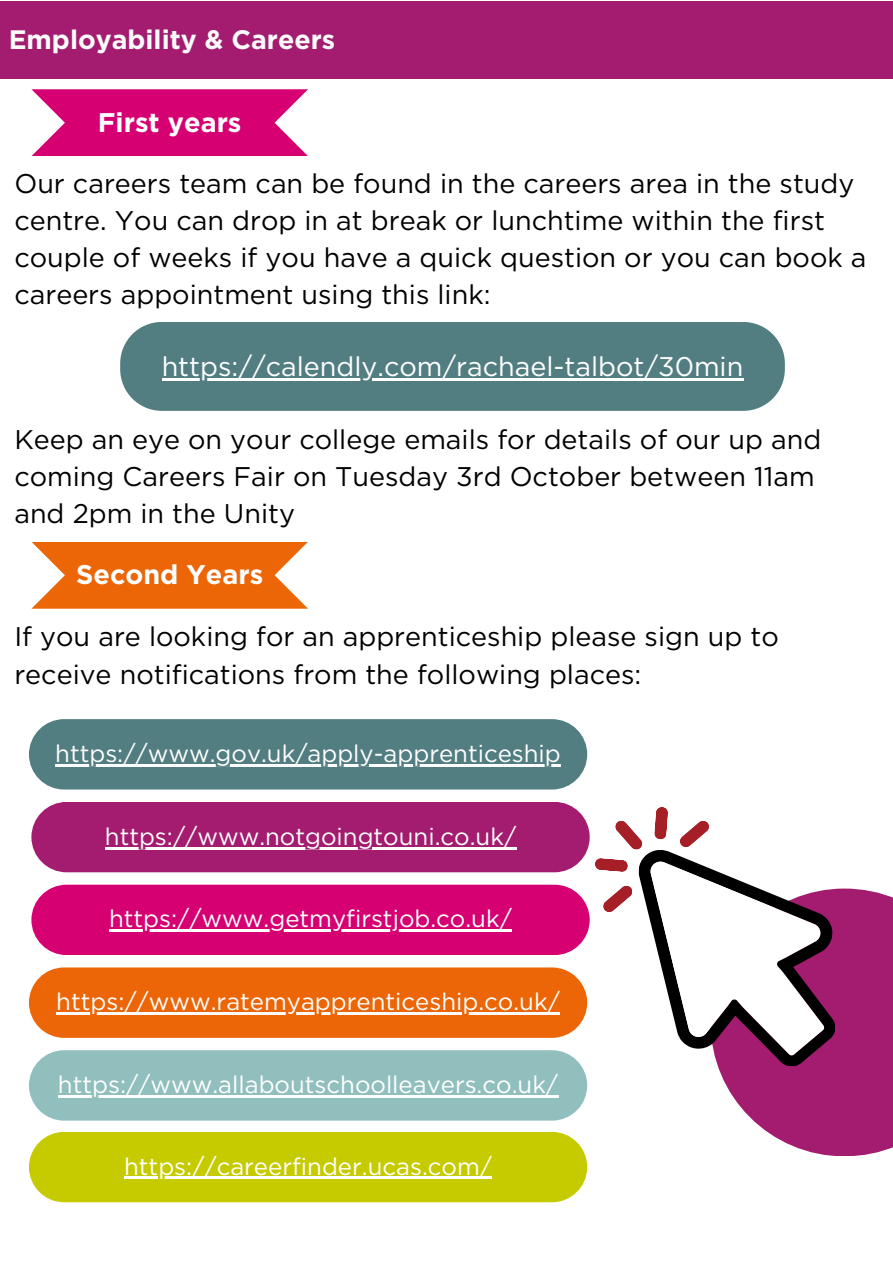
<style>
.page{position:relative;width:893px;height:1264px;background:#fff}
.page>*{position:absolute;margin:0;border:0;box-sizing:border-box;transform-origin:0 0}
.t1{font:27px/37px "Gotham";color:#000}
.t2{font:27px "Gotham";color:#fff}
.t3{font:700 27px "Gotham";color:#fff}
.t4{font:700 26.7px "Gotham";color:#f9fafa}
.t5{font:24px "Gotham";color:#fff}
</style>
<div class="page">
<div style="left:0;top:1px;width:892px;height:77px;background:#a31c70"></div>
<svg style="left:31px;top:89px;width:277px;height:67px;background:#db1f84"></svg>
<div style="left:120px;top:322px;width:664px;height:89px;background:#537e81"></div>
<hr style="left:162px;top:378px;width:581px;height:2px;background:#fff">
<svg style="left:31px;top:542px;width:277px;height:66px;background:#ee7925"></svg>
<div style="left:29px;top:719px;width:558px;height:70px;background:#537e81;border-radius:35px"></div>
<hr style="left:55px;top:764px;width:506px;height:2px;background:#fff">
<div style="left:31px;top:802px;width:558px;height:70px;background:#a31c70;border-radius:35px"></div>
<hr style="left:105px;top:846px;width:411px;height:3px;background:#fff">
<div style="left:31px;top:884px;width:558px;height:71px;background:#d60073;border-radius:35px"></div>
<hr style="left:109px;top:929px;width:403px;height:2px;background:#fff">
<div style="left:29px;top:967px;width:558px;height:70px;background:#ec6607;border-radius:35px"></div>
<hr style="left:56px;top:1012px;width:504px;height:2px;background:#fff">
<div style="left:29px;top:1050px;width:558px;height:70px;background:#90bfbe;border-radius:35px"></div>
<hr style="left:58px;top:1095px;width:500px;height:2px;background:#fff">
<div style="left:29px;top:1131px;width:558px;height:71px;background:#c6cb00;border-radius:35px"></div>
<hr style="left:124px;top:1176px;width:368px;height:3px;background:#fff">
<svg style="left:719px;top:888px;width:173px;height:268px;background:#af3b84"></svg>
<svg style="left:615px;top:821px;width:27px;height:27px"></svg>
<svg style="left:655px;top:807px;width:13px;height:12px"></svg>
<svg style="left:680px;top:821px;width:29px;height:26px"></svg>
<svg style="left:632px;top:848px;width:216px;height:221px;fill:#a31c70"></svg>
<svg style="left:595px;top:858px;width:241px;height:200px"></svg>
<p class="t4" style="left:9px;top:23px;width:328px">Employability &amp; Careers</p>
<p class="t3" style="left:98px;top:106px;width:145px">First years</p>
<p class="t1" style="left:14px;top:165px;width:853px">Our careers team can be found in the careers area in the study centre. You can drop in at break or lunchtime within the first couple of weeks if you have a quick question or you can book a careers appointment using this link:</p>
<p class="t2" style="left:162px;top:350px;width:583px">https://calendly.com/rachael-talbot/30min</p>
<p class="t1" style="left:14px;top:420px;width:808px">Keep an eye on your college emails for details of our up and coming Careers Fair on Tuesday 3rd October between 11am and 2pm in the Unity</p>
<p class="t3" style="left:76px;top:558px;width:188px">Second Years</p>
<p class="t1" style="left:14px;top:618px;width:765px">If you are looking for an apprenticeship please sign up to receive notifications from the following places:</p>
<p class="t5" style="left:55px;top:738px;width:507px">https://www.gov.uk/apply-apprenticeship</p>
<p class="t5" style="left:105px;top:821px;width:413px">https://www.notgoingtouni.co.uk/</p>
<p class="t5" style="left:109px;top:904px;width:404px">https://www.getmyfirstjob.co.uk/</p>
<p class="t5" style="left:56px;top:987px;width:505px">https://www.ratemyapprenticeship.co.uk/</p>
<p class="t5" style="left:58px;top:1069px;width:501px">https://www.allaboutschoolleavers.co.uk/</p>
<p class="t5" style="left:124px;top:1151px;width:369px">https://careerfinder.ucas.com/</p>
</div>
